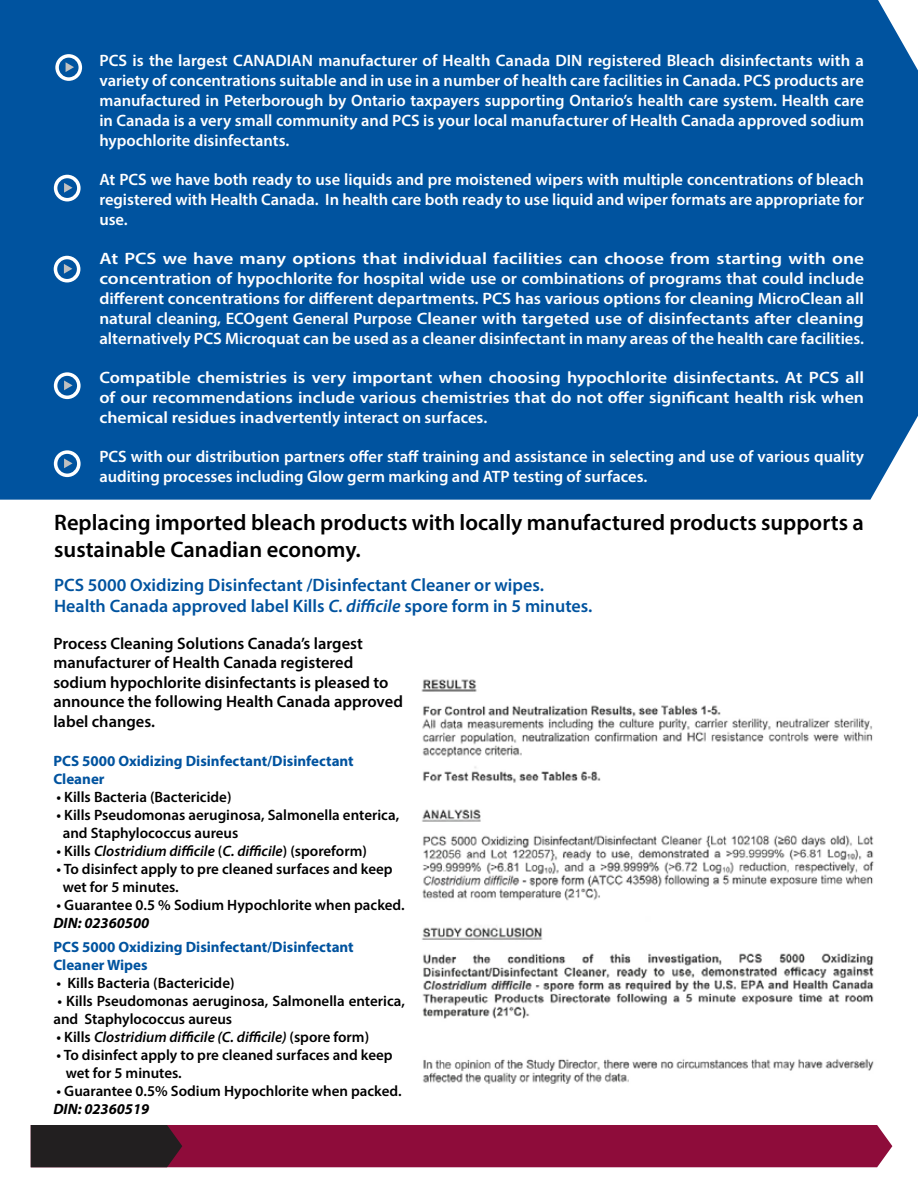
<style>
.page{position:relative;width:918px;height:1188px;background:#fff}
.page>*{position:absolute;margin:0;border:0;box-sizing:border-box;transform-origin:0 0}
.t1{font:600 22.5px/27px "Myriad Pro";color:#000}
.t2{font:600 18px/21.6px "Myriad Pro";color:#00539f}
.t3{font:600 16.5px/19.8px "Myriad Pro";color:#fff;text-align:justify}
.t4{font:600 16.5px/19.8px "Myriad Pro";color:#fff;text-align:justify;scale:1.17 1}
.t5{font:600 16.5px/19.8px "Myriad Pro";color:#fff;text-align:justify;scale:1.1 1}
.t6{font:600 16.5px/19.5px "Myriad Pro";color:#000}
.t7{font:600 15px/18px "Myriad Pro";color:#000}
.t8{font:700 15px/18px "Myriad Pro";color:#00539f}
.t9{font:italic 600 15px "Myriad Pro";color:#000}
.t10{font:italic 700 15px "Myriad Pro";color:#000}
.s1{font-style:italic}
.s2{font-style:normal}
</style>
<div class="page">
<img style="left:421px;top:679px;width:453px;height:405px">
<div style="left:0;top:0;width:918px;height:500px;background:#00539f"></div>
<svg style="left:55px;top:54px;width:27px;height:27px"></svg>
<div style="left:59px;top:58px;width:20px;height:19px;background:#00539f;border-radius:50%"></div>
<svg style="left:66px;top:62px;width:8px;height:10px"></svg>
<svg style="left:54px;top:175px;width:27px;height:26px"></svg>
<div style="left:57px;top:178px;width:20px;height:20px;background:#00539f;border-radius:50%"></div>
<svg style="left:64px;top:183px;width:9px;height:10px"></svg>
<div style="left:54px;top:256px;width:26px;height:26px;background:#fff;border-radius:50%"></div>
<div style="left:57px;top:259px;width:20px;height:20px;background:#00539f;border-radius:50%"></div>
<svg style="left:64px;top:264px;width:8px;height:10px"></svg>
<svg style="left:54px;top:372px;width:27px;height:27px"></svg>
<div style="left:57px;top:376px;width:20px;height:20px;background:#00539f;border-radius:50%"></div>
<svg style="left:64px;top:380px;width:9px;height:10px"></svg>
<svg style="left:54px;top:450px;width:27px;height:27px"></svg>
<div style="left:57px;top:454px;width:20px;height:20px;background:#00539f;border-radius:50%"></div>
<svg style="left:64px;top:458px;width:9px;height:10px"></svg>
<svg style="left:31px;top:1125px;width:861px;height:42px;background:#7c1037"></svg>
<p class="t3" style="left:99px;top:51px;width:766px">PCS is the largest CANADIAN manufacturer of Health Canada DIN registered Bleach disinfectants with a variety of concentrations suitable and in use in a number of health care facilities in Canada. PCS products are manufactured in Peterborough by Ontario taxpayers supporting Ontario’s health care system. Health care in Canada is a very small community and PCS is your local manufacturer of Health Canada approved sodium hypochlorite disinfectants.</p>
<p class="t3" style="left:99px;top:169px;width:766px">At PCS we have both ready to use liquids and pre moistened wipers with multiple concentrations of bleach registered with Health Canada. In health care both ready to use liquid and wiper formats are appropriate for use.</p>
<p class="t4" style="left:99px;top:249px;width:655px">At PCS we have many options that individual facilities can choose from starting with one concentration of hypochlorite for hospital wide use or combinations of programs that could include different concentrations for different departments. PCS has various options for cleaning MicroClean all natural cleaning, ECOgent General Purpose Cleaner with targeted use of disinfectants after cleaning alternatively PCS Microquat can be used as a cleaner disinfectant in many areas of the health care facilities.</p>
<p class="t5" style="left:99px;top:367px;width:697px">Compatible chemistries is very important when choosing hypochlorite disinfectants. At PCS all of our recommendations include various chemistries that do not offer significant health risk when chemical residues inadvertently interact on surfaces.</p>
<p class="t3" style="left:99px;top:447px;width:766px">PCS with our distribution partners offer staff training and assistance in selecting and use of various quality auditing processes including Glow germ marking and ATP testing of surfaces.</p>
<h1 class="t1" style="left:54px;top:509px;width:811px">Replacing imported bleach products with locally manufactured products supports a sustainable Canadian economy.</h1>
<p class="t2" style="left:54px;top:574px;width:540px">PCS 5000 Oxidizing Disinfectant /Disinfectant Cleaner or wipes.<br>Health Canada approved label Kills <span class="s1">C. difficile</span> spore form in 5 minutes.</p>
<p class="t6" style="left:53px;top:633px;width:351px">Process Cleaning Solutions Canada’s largest manufacturer of Health Canada registered sodium hypochlorite disinfectants is pleased to announce the following Health Canada approved label changes.</p>
<p class="t8" style="left:53px;top:752px;width:302px">PCS 5000 Oxidizing Disinfectant/Disinfectant<br>Cleaner</p>
<p class="t7" style="left:57px;top:788px;width:177px">• Kills Bacteria (Bactericide)</p>
<p class="t7" style="left:63px;top:806px;width:338px;text-indent:-6px">• Kills Pseudomonas aeruginosa, Salmonella enterica, and Staphylococcus aureus</p>
<p class="t9" style="left:57px;top:842px;width:312px"><span class="s2">• Kills</span> Clostridium difficile <span class="s2">(</span>C. difficile<span class="s2">) (sporeform)</span></p>
<p class="t7" style="left:63px;top:860px;width:331px;text-indent:-6px">• To disinfect apply to pre cleaned surfaces and keep wet for 5 minutes.</p>
<p class="t7" style="left:57px;top:896px;width:350px">• Guarantee 0.5 % Sodium Hypochlorite when packed.</p>
<p class="t10" style="left:53px;top:914px;width:97px">DIN: 02360500</p>
<p class="t8" style="left:53px;top:938px;width:302px">PCS 5000 Oxidizing Disinfectant/Disinfectant<br>Cleaner Wipes</p>
<p class="t7" style="left:57px;top:974px;width:180px">• Kills Bacteria (Bactericide)</p>
<p class="t7" style="left:53px;top:992px;width:353px">• Kills Pseudomonas aeruginosa, Salmonella enterica, and Staphylococcus aureus</p>
<p class="t9" style="left:57px;top:1028px;width:314px"><span class="s2">• Kills</span> Clostridium difficile (C. difficile) <span class="s2">(spore form)</span></p>
<p class="t7" style="left:66px;top:1046px;width:328px;text-indent:-9px">• To disinfect apply to pre cleaned surfaces and keep wet for 5 minutes.</p>
<p class="t7" style="left:57px;top:1082px;width:347px">• Guarantee 0.5% Sodium Hypochlorite when packed.</p>
<p class="t10" style="left:53px;top:1100px;width:97px">DIN: 02360519</p>
</div>
